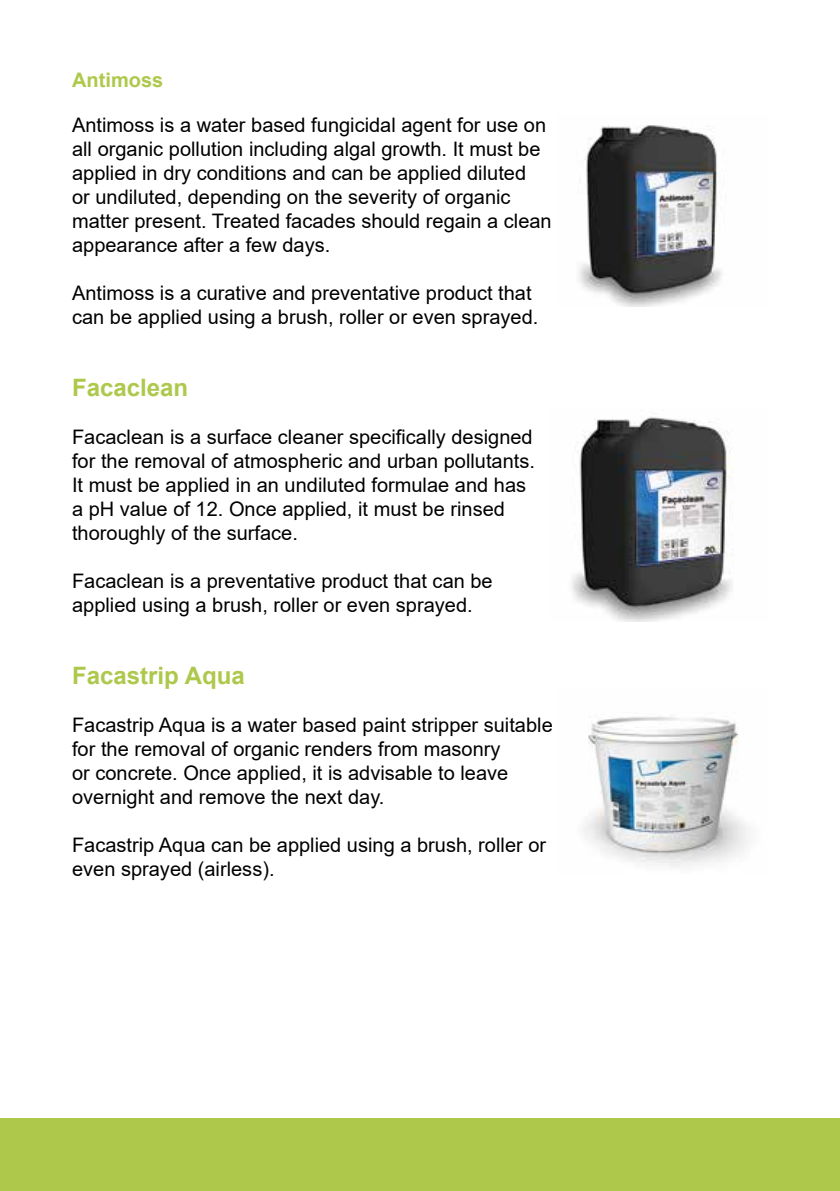
<style>
.page{position:relative;width:840px;height:1191px;background:#fff}
.page>*{position:absolute;margin:0;border:0;box-sizing:border-box;transform-origin:0 0}
.t1{font:700 24px "Arial";color:#aec84b}
.t2{font:20px/24px "Arial";color:#000}
.t3{font:700 20px "Arial";color:#aec84b}
</style>
<div class="page">
<div style="left:0;top:1118px;width:839px;height:73px;background:#aec84b"></div>
<img style="left:579px;top:125px;width:143px;height:181px">
<img style="left:571px;top:413px;width:162px;height:208px">
<img style="left:583px;top:716px;width:166px;height:151px">
<p class="t3" style="left:72px;top:65px;width:93px">Antimoss</p>
<p class="t2" style="left:72px;top:113px;width:481px">Antimoss is a water based fungicidal agent for use on all organic pollution including algal growth. It must be applied in dry conditions and can be applied diluted<br>or undiluted, depending on the severity of organic matter present. Treated facades should regain a clean appearance after a few days.</p>
<p class="t2" style="left:72px;top:281px;width:467px">Antimoss is a curative and preventative product that can be applied using a brush, roller or even sprayed.</p>
<p class="t1" style="left:72px;top:371px;width:118px">Facaclean</p>
<p class="t2" style="left:72px;top:425px;width:464px">Facaclean is a surface cleaner specifically designed for the removal of atmospheric and urban pollutants.<br>It must be applied in an undiluted formulae and has a pH value of 12. Once applied, it must be rinsed thoroughly of the surface.</p>
<p class="t2" style="left:72px;top:569px;width:422px">Facaclean is a preventative product that can be applied using a brush, roller or even sprayed.</p>
<p class="t1" style="left:72px;top:659px;width:174px">Facastrip Aqua</p>
<p class="t2" style="left:72px;top:713px;width:482px">Facastrip Aqua is a water based paint stripper suitable for the removal of organic renders from masonry<br>or concrete. Once applied, it is advisable to leave overnight and remove the next day.</p>
<p class="t2" style="left:72px;top:833px;width:475px">Facastrip Aqua can be applied using a brush, roller or even sprayed (airless).</p>
</div>
